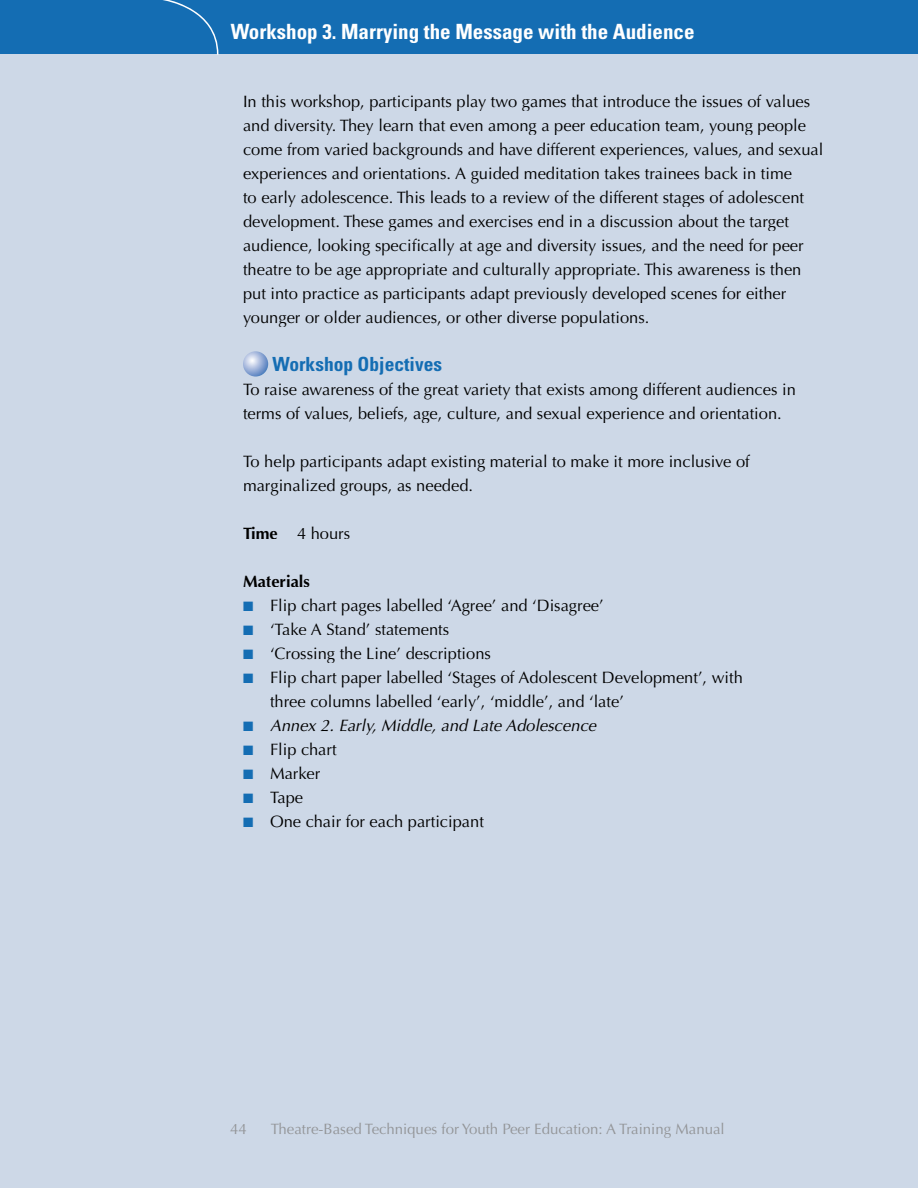
<style>
.page{position:relative;width:918px;height:1188px;background:#fff}
.page>*{position:absolute;margin:0;border:0;box-sizing:border-box;transform-origin:0 0}
.t1{font:700 condensed 21px "Univers";color:#fff}
.t2{font:700 condensed 19.5px "Univers";color:#146db3}
.t3{font:16.5px/24px "Optima";color:#000}
.t4{font:italic 16.5px "Optima";color:#000}
.t5{font:700 16.5px "Optima";color:#000}
.t6{font:15px "Optima";color:#939598}
.s1{font-weight:700}
.s2{color:#146db3}
</style>
<div class="page">
<div style="left:0;top:54px;width:918px;height:1134px;background:#cdd8e7"></div>
<div style="left:0;top:0;width:918px;height:54px;background:#146db3"></div>
<svg style="left:163px;top:0;width:55px;height:55px"></svg>
<svg style="left:243px;top:351px;width:25px;height:26px"></svg>
<p class="t1" style="left:231px;top:18px;width:465px">Workshop 3. Marrying the Message with the Audience</p>
<p class="t3" style="left:243px;top:89px;width:582px">In this workshop, participants play two games that introduce the issues of values and diversity. They learn that even among a peer education team, young people come from varied backgrounds and have different experiences, values, and sexual experiences and orientations. A guided meditation takes trainees back in time<br>to early adolescence. This leads to a review of the different stages of adolescent development. These games and exercises end in a discussion about the target audience, looking specifically at age and diversity issues, and the need for peer theatre to be age appropriate and culturally appropriate. This awareness is then put into practice as participants adapt previously developed scenes for either younger or older audiences, or other diverse populations.</p>
<p class="t2" style="left:273px;top:352px;width:171px">Workshop Objectives</p>
<p class="t3" style="left:243px;top:377px;width:554px">To raise awareness of the great variety that exists among different audiences in terms of values, beliefs, age, culture, and sexual experience and orientation.</p>
<p class="t3" style="left:243px;top:449px;width:508px">To help participants adapt existing material to make it more inclusive of marginalized groups, as needed.</p>
<p class="t3" style="left:243px;top:521px;width:109px"><span class="s1">Time</span> 4 hours</p>
<p class="t5" style="left:243px;top:571px;width:68px">Materials</p>
<p class="t3" style="left:243px;top:593px;width:362px"><span class="s2">■</span> Flip chart pages labelled ‘Agree’ and ‘Disagree’</p>
<p class="t3" style="left:243px;top:617px;width:208px"><span class="s2">■</span> ‘Take A Stand’ statements</p>
<p class="t3" style="left:243px;top:641px;width:250px"><span class="s2">■</span> ‘Crossing the Line’ descriptions</p>
<p class="t3" style="left:270px;top:665px;width:475px;text-indent:-27px"><span class="s2">■</span> Flip chart paper labelled ‘Stages of Adolescent Development’, with three columns labelled ‘early’, ‘middle’, and ‘late’</p>
<p class="t4" style="left:243px;top:715px;width:355px"><span class="s2">■</span> Annex 2. Early, Middle, and Late Adolescence</p>
<p class="t3" style="left:243px;top:737px;width:95px"><span class="s2">■</span> Flip chart</p>
<p class="t3" style="left:243px;top:761px;width:79px"><span class="s2">■</span> Marker</p>
<p class="t3" style="left:243px;top:785px;width:62px"><span class="s2">■</span> Tape</p>
<p class="t3" style="left:243px;top:809px;width:242px"><span class="s2">■</span> One chair for each participant</p>
<p class="t6" style="left:230px;top:1120px;width:18px">44</p>
<p class="t6" style="left:271px;top:1120px;width:455px">Theatre-Based Techniques for Youth Peer Education: A Training Manual</p>
</div>
